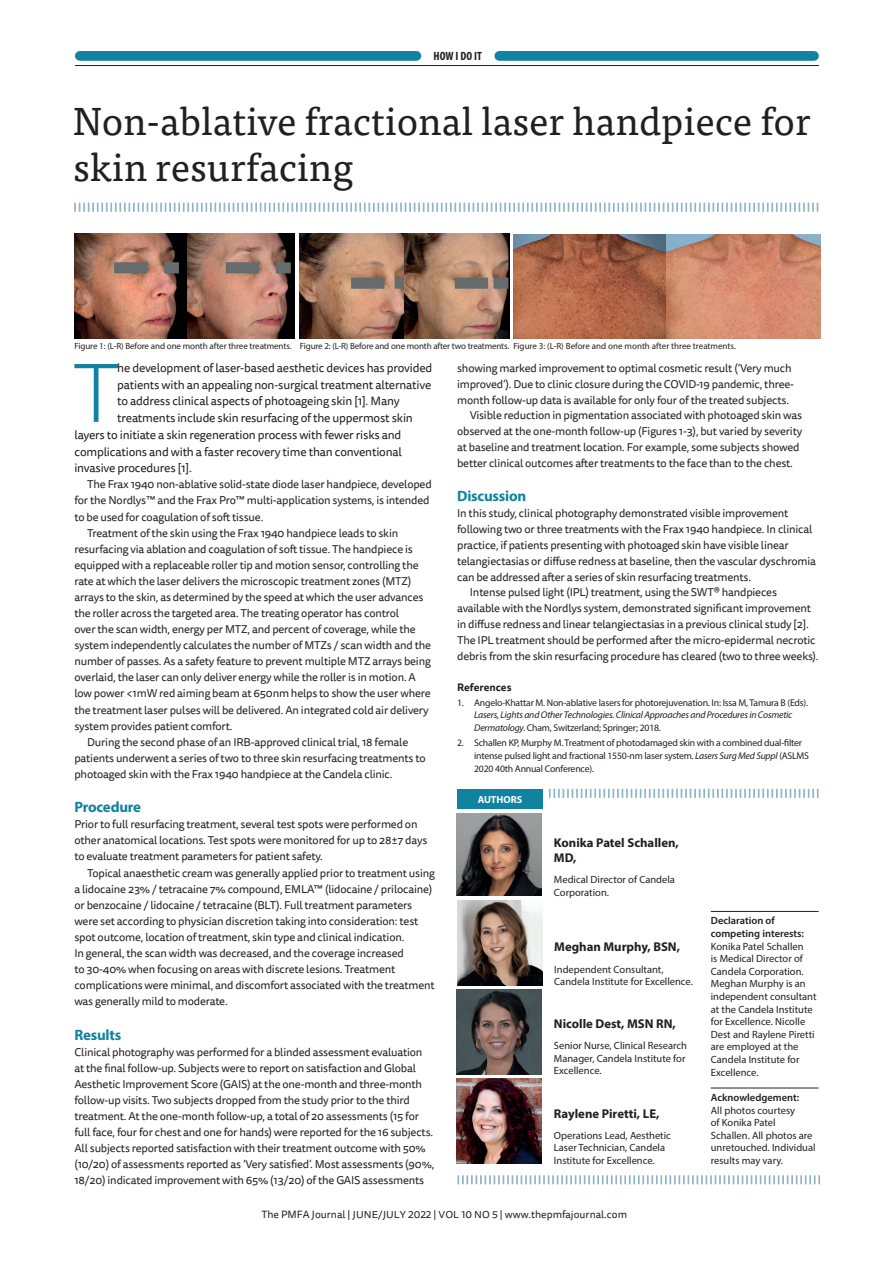
<style>
.page{position:relative;width:893px;height:1263px;background:#fff}
.page>*{position:absolute;margin:0;border:0;box-sizing:border-box;transform-origin:0 0}
.feature_body_drop_ca{font:82.8px "Acumin Variable Concept";color:#0f83a0}
.feature_Headline{font:39px/46.5px "Tisa Pro";color:#231f20}
.profesh_dev_subhead{font:700 15px "Myriad Pro";letter-spacing:-.015em;color:#0f83a0}
.feature_Author_name{font:700 12.75px/15.3px "Myriad Pro";color:#231f20}
.feature_body_drop_ca-2{font:12px "Tisa Sans Pro";letter-spacing:-.015em;color:#231f20}
.t1{font:700 condensed 12px "Myriad Pro";color:#231f20}
.feature_Body_Indent{font:11.25px/16px "Tisa Sans Pro";letter-spacing:-.015em;color:#231f20}
.feature_body_no_inde{font:11.25px/16px "Tisa Sans Pro";letter-spacing:-.015em;color:#231f20}
.feature_Author_decla{font:10.5px/12.6px "Myriad Pro";color:#231f20}
.feature_author_bioda{font:10.5px/12.6px "Myriad Pro";color:#231f20}
.t2{font:10.5px "Tisa Sans Pro";color:#231f20}
.feature_Ref_title{font:700 10.5px "Tisa Sans Pro";color:#231f20}
.t3{font:700 10.2px "Myriad Pro";color:#fff}
.feature_Ref_body{font:9.75px/12.9px "Myriad Pro";letter-spacing:-.02em;color:#231f20}
.feature_Caption{font:9px "Myriad Pro";letter-spacing:-.01em;color:#231f20}
.s1{font-style:italic}
.s2{font-weight:600}
.s3{font-size:10.05px}
</style>
<div class="page">
<svg style="left:74px;top:203px;width:744px;height:9px"></svg>
<img style="left:74px;top:233px;width:221px;height:105px">
<img style="left:300px;top:233px;width:210px;height:105px">
<img style="left:513px;top:234px;width:307px;height:104px">
<div style="left:457px;top:789px;width:86px;height:19px;background:#0f83a0"></div>
<svg style="left:549px;top:789px;width:270px;height:9px"></svg>
<svg style="left:457px;top:1175px;width:363px;height:9px"></svg>
<img style="left:457px;top:813px;width:85px;height:83px">
<img style="left:457px;top:900px;width:85px;height:85px">
<img style="left:457px;top:989px;width:85px;height:85px">
<img style="left:457px;top:1079px;width:85px;height:85px">
<hr style="left:711px;top:911px;width:108px;height:1px;background:#231f20">
<hr style="left:711px;top:1088px;width:108px;height:1px;background:#231f20">
<div style="left:80px;top:51px;width:336px;height:10px;background:#0f83a0"></div>
<div style="left:499px;top:51px;width:315px;height:10px;background:#0f83a0"></div>
<hr style="left:75px;top:65px;width:744px;height:1px;background:#231f20">
<p class="t1" style="left:434px;top:49px;width:50px">HOW I DO IT</p>
<p class="feature_Headline" style="left:73px;top:96px;width:739px">Non-ablative fractional laser handpiece for skin resurfacing</p>
<p class="feature_Caption" style="left:74px;top:340px;width:219px">Figure 1: (L-R) Before and one month after three treatments.</p>
<p class="feature_Caption" style="left:300px;top:340px;width:438px">Figure 2: (L-R) Before and one month after two treatments. Figure 3: (L-R) Before and one month after three treatments.</p>
<p class="feature_body_drop_ca" style="left:74px;top:336px;width:46px">T</p>
<p class="feature_body_drop_ca-2" style="left:117px;top:360px;width:317px">he development of laser-based aesthetic devices has provided</p>
<p class="feature_body_drop_ca-2" style="left:117px;top:377px;width:316px">patients with an appealing non-surgical treatment alternative</p>
<p class="feature_body_drop_ca-2" style="left:117px;top:393px;width:284px">to address clinical aspects of photoageing skin [1]. Many</p>
<p class="feature_body_drop_ca-2" style="left:117px;top:410px;width:297px">treatments include skin resurfacing of the uppermost skin</p>
<p class="feature_body_drop_ca-2" style="left:74px;top:426px;width:329px">layers to initiate a skin regeneration process with fewer risks and</p>
<p class="feature_body_drop_ca-2" style="left:74px;top:443px;width:329px">complications and with a faster recovery time than conventional</p>
<p class="feature_body_drop_ca-2" style="left:74px;top:460px;width:119px">invasive procedures [1].</p>
<p class="feature_Body_Indent" style="left:74px;top:477px;width:359px;text-indent:13px">The Frax 1940 non-ablative solid-state diode laser handpiece, developed for the Nordlys™ and the Frax Pro™ multi-application systems, is intended to be used for coagulation of soft tissue.</p>
<p class="feature_Body_Indent" style="left:74px;top:525px;width:358px;text-indent:13px">Treatment of the skin using the Frax 1940 handpiece leads to skin resurfacing via ablation and coagulation of soft tissue. The handpiece is equipped with a replaceable roller tip and motion sensor, controlling the rate at which the laser delivers the microscopic treatment zones (MTZ) arrays to the skin, as determined by the speed at which the user advances the roller across the targeted area. The treating operator has control<br>over the scan width, energy per MTZ, and percent of coverage, while the system independently calculates the number of MTZs / scan width and the number of passes. As a safety feature to prevent multiple MTZ arrays being overlaid, the laser can only deliver energy while the roller is in motion. A low power &lt;1mW red aiming beam at 650nm helps to show the user where the treatment laser pulses will be delivered. An integrated cold air delivery system provides patient comfort.</p>
<p class="feature_Body_Indent" style="left:74px;top:734px;width:353px;text-indent:13px">During the second phase of an IRB-approved clinical trial, 18 female patients underwent a series of two to three skin resurfacing treatments to photoaged skin with the Frax 1940 handpiece at the Candela clinic.</p>
<p class="profesh_dev_subhead" style="left:74px;top:797px;width:68px">Procedure</p>
<p class="feature_body_no_inde" style="left:74px;top:817px;width:354px">Prior to full resurfacing treatment, several test spots were performed on other anatomical locations. Test spots were monitored for up to 28±7 days to evaluate treatment parameters for patient safety.</p>
<p class="feature_Body_Indent" style="left:74px;top:865px;width:362px;text-indent:13px">Topical anaesthetic cream was generally applied prior to treatment using a lidocaine 23% / tetracaine 7% compound, EMLA™ (lidocaine / prilocaine) or benzocaine / lidocaine / tetracaine (BLT). Full treatment parameters were set according to physician discretion taking into consideration: test spot outcome, location of treatment, skin type and clinical indication.<br>In general, the scan width was decreased, and the coverage increased<br>to 30-40% when focusing on areas with discrete lesions. Treatment complications were minimal, and discomfort associated with the treatment was generally mild to moderate.</p>
<p class="profesh_dev_subhead" style="left:74px;top:1025px;width:48px">Results</p>
<p class="feature_body_no_inde" style="left:74px;top:1044px;width:361px">Clinical photography was performed for a blinded assessment evaluation at the final follow-up. Subjects were to report on satisfaction and Global Aesthetic Improvement Score (GAIS) at the one-month and three-month follow-up visits. Two subjects dropped from the study prior to the third treatment. At the one-month follow-up, a total of 20 assessments (15 for full face, four for chest and one for hands) were reported for the 16 subjects.<br>All subjects reported satisfaction with their treatment outcome with 50% (10/20) of assessments reported as ‘Very satisfied’. Most assessments (90%, 18/20) indicated improvement with 65% (13/20) of the GAIS assessments</p>
<p class="feature_body_no_inde" style="left:457px;top:360px;width:338px">showing marked improvement to optimal cosmetic result (‘Very much improved’). Due to clinic closure during the COVID-19 pandemic, three&shy;month follow-up data is available for only four of the treated subjects.</p>
<p class="feature_Body_Indent" style="left:457px;top:408px;width:347px;text-indent:13px">Visible reduction in pigmentation associated with photoaged skin was observed at the one-month follow-up (Figures 1-3), but varied by severity at baseline and treatment location. For example, some subjects showed better clinical outcomes after treatments to the face than to the chest.</p>
<p class="profesh_dev_subhead" style="left:457px;top:486px;width:71px">Discussion</p>
<p class="feature_body_no_inde" style="left:457px;top:505px;width:360px">In this study, clinical photography demonstrated visible improvement following two or three treatments with the Frax 1940 handpiece. In clinical practice, if patients presenting with photoaged skin have visible linear telangiectasias or diffuse redness at baseline, then the vascular dyschromia can be addressed after a series of skin resurfacing treatments.</p>
<p class="feature_Body_Indent" style="left:457px;top:585px;width:363px;text-indent:13px">Intense pulsed light (IPL) treatment, using the SWT® handpieces available with the Nordlys system, demonstrated significant improvement in diffuse redness and linear telangiectasias in a previous clinical study [2].<br>The IPL treatment should be performed after the micro-epidermal necrotic debris from the skin resurfacing procedure has cleared (two to three weeks).</p>
<p class="feature_Ref_title" style="left:457px;top:679px;width:56px">References</p>
<p class="feature_Ref_body" style="left:474px;top:696px;width:336px;text-indent:-17px">1. Angelo-Khattar M. Non-ablative lasers for photorejuvenation. In: Issa M, Tamura B (Eds).<br><span class="s1">Lasers, Lights and Other Technologies. Clinical Approaches and Procedures in Cosmetic<br>Dermatology.</span> Cham, Switzerland; Springer; 2018.</p>
<p class="feature_Ref_body" style="left:474px;top:736px;width:336px;text-indent:-17px">2. Schallen KP, Murphy M. Treatment of photodamaged skin with a combined dual-filter intense pulsed light and fractional 1550-nm laser system. <span class="s1">Lasers Surg Med Suppl</span> (ASLMS<br>2020 40th Annual Conference).</p>
<p class="t3" style="left:478px;top:793px;width:46px">AUTHORS</p>
<p class="feature_Author_name" style="left:554px;top:834px;width:126px">Konika Patel Schallen,<br>MD,</p>
<p class="feature_author_bioda" style="left:554px;top:873px;width:123px">Medical Director of Candela<br>Corporation.</p>
<p class="feature_Author_name" style="left:554px;top:939px;width:127px">Meghan Murphy, BSN,</p>
<p class="feature_author_bioda" style="left:554px;top:962px;width:140px">Independent Consultant,<br>Candela Institute for Excellence.</p>
<p class="feature_Author_name" style="left:554px;top:1016px;width:123px">Nicolle Dest, MSN RN,</p>
<p class="feature_author_bioda" style="left:554px;top:1039px;width:135px">Senior Nurse, Clinical Research<br>Manager, Candela Institute for<br>Excellence.</p>
<p class="feature_Author_name" style="left:554px;top:1105px;width:107px">Raylene Piretti, LE,</p>
<p class="feature_author_bioda" style="left:554px;top:1129px;width:119px">Operations Lead, Aesthetic<br>Laser Technician, Candela<br>Institute for Excellence.</p>
<p class="feature_Author_decla" style="left:711px;top:914px;width:107px"><span class="s2">Declaration of competing interests:<br></span>Konika Patel Schallen<br>is Medical Director of<br>Candela Corporation.<br>Meghan Murphy is an independent consultant at the Candela Institute for Excellence. Nicolle<br>Dest and Raylene Piretti are employed at the<br>Candela Institute for<br>Excellence.</p>
<p class="feature_Author_decla" style="left:711px;top:1091px;width:106px"><span class="s2">Acknowledgement:<br></span>All photos courtesy<br>of Konika Patel<br>Schallen. All photos are unretouched. Individual results may vary.</p>
<p class="t2" style="left:261px;top:1207px;width:367px">The PMFA Journal | <span class="s3">JUNE/JULY 2022</span> | <span class="s3">VOL 10 NO 5</span> | www.thepmfajournal.com</p>
</div>
